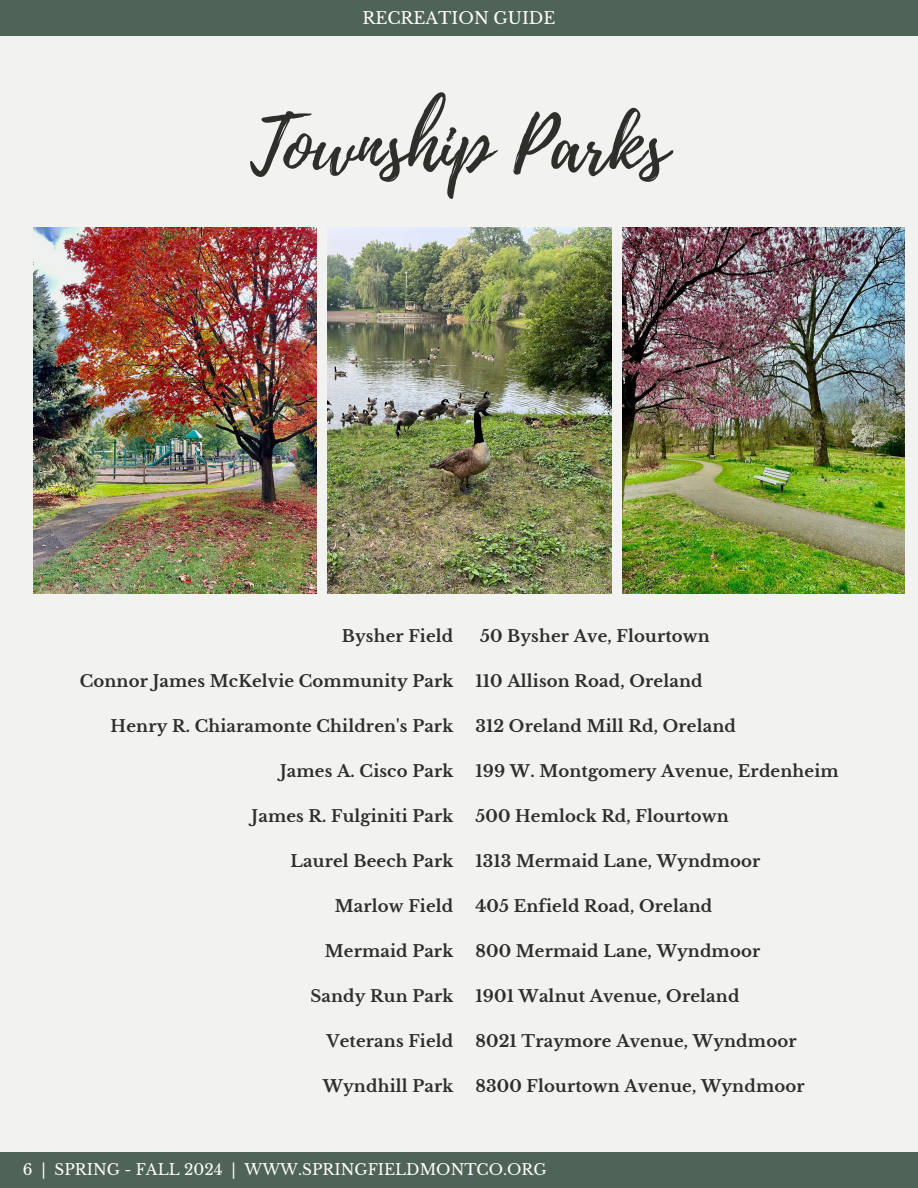
<style>
.page{position:relative;width:918px;height:1188px;background:#f2f3f0}
.page>*{position:absolute;margin:0;border:0;box-sizing:border-box;transform-origin:0 0}
.t1{font:75px "Playlist Script";color:#2e2e2a}
.t2{font:700 16.5px "Libre Baskerville";letter-spacing:.01em;color:#2e2e2a}
.t3{font:16.5px "Libre Baskerville";color:#fff}
.t4{font:15.15px "Libre Baskerville";color:#fff}
</style>
<div class="page">
<div style="left:0;top:1152px;width:918px;height:36px;background:#4f6456"></div>
<div style="left:0;top:0;width:918px;height:36px;background:#4f6456"></div>
<img style="left:328px;top:228px;width:283px;height:366px">
<img style="left:34px;top:228px;width:282px;height:366px">
<img style="left:622px;top:228px;width:283px;height:366px">
<h1 class="t3" style="left:362px;top:8px;width:195px">RECREATION GUIDE</h1>
<p class="t1" style="left:250px;top:92px;width:419px">Township Parks</p>
<p class="t2" style="left:342px;top:626px;width:113px">Bysher Field</p>
<p class="t2" style="left:80px;top:671px;width:375px">Connor James McKelvie Community Park</p>
<p class="t2" style="left:111px;top:716px;width:344px">Henry R. Chiaramonte Children's Park</p>
<p class="t2" style="left:280px;top:761px;width:175px">James A. Cisco Park</p>
<p class="t2" style="left:252px;top:806px;width:203px">James R. Fulginiti Park</p>
<p class="t2" style="left:291px;top:851px;width:164px">Laurel Beech Park</p>
<p class="t2" style="left:335px;top:896px;width:120px">Marlow Field</p>
<p class="t2" style="left:325px;top:941px;width:130px">Mermaid Park</p>
<p class="t2" style="left:310px;top:986px;width:144px">Sandy Run Park</p>
<p class="t2" style="left:326px;top:1031px;width:128px">Veterans Field</p>
<p class="t2" style="left:323px;top:1076px;width:132px">Wyndhill Park</p>
<p class="t2" style="left:480px;top:626px;width:231px">50 Bysher Ave, Flourtown</p>
<p class="t2" style="left:475px;top:671px;width:229px">110 Allison Road, Oreland</p>
<p class="t2" style="left:475px;top:716px;width:262px">312 Oreland Mill Rd, Oreland</p>
<p class="t2" style="left:475px;top:761px;width:365px">199 W. Montgomery Avenue, Erdenheim</p>
<p class="t2" style="left:475px;top:806px;width:255px">500 Hemlock Rd, Flourtown</p>
<p class="t2" style="left:475px;top:851px;width:287px">1313 Mermaid Lane, Wyndmoor</p>
<p class="t2" style="left:475px;top:896px;width:238px">405 Enfield Road, Oreland</p>
<p class="t2" style="left:475px;top:941px;width:286px">800 Mermaid Lane, Wyndmoor</p>
<p class="t2" style="left:475px;top:986px;width:265px">1901 Walnut Avenue, Oreland</p>
<p class="t2" style="left:475px;top:1031px;width:323px">8021 Traymore Avenue, Wyndmoor</p>
<h2 class="t2" style="left:475px;top:1076px;width:331px">8300 Flourtown Avenue, Wyndmoor</h2>
<h2 class="t4" style="left:23px;top:1161px;width:525px">6 | SPRING - FALL 2024 | WWW.SPRINGFIELDMONTCO.ORG</h2>
</div>
